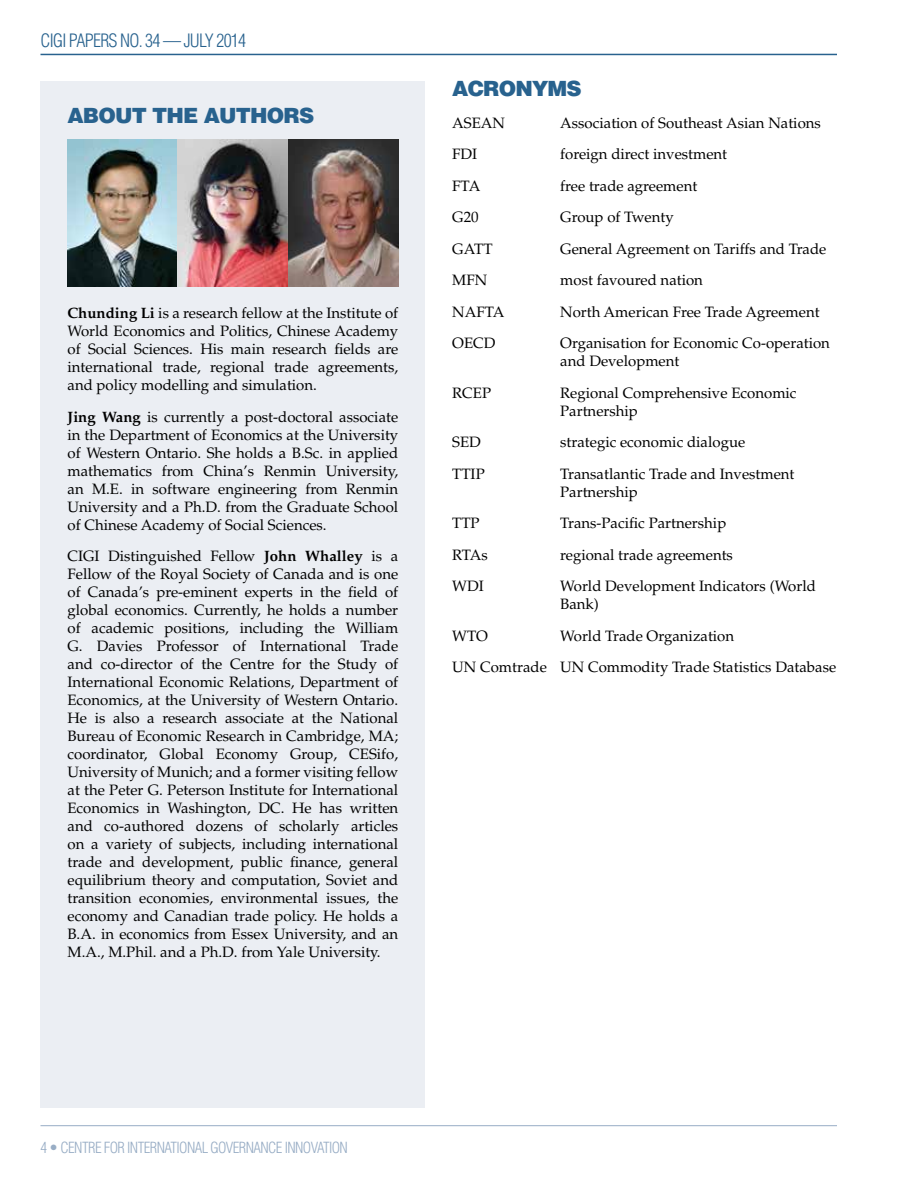
<style>
.page{position:relative;width:918px;height:1188px;background:#fff}
.page>*{position:absolute;margin:0;border:0;box-sizing:border-box;transform-origin:0 0}
.t1{font:900 21px "Helvetica LT Std";letter-spacing:-.04em;color:#28628e}
.t2{font:300 condensed 18px "Helvetica LT Std";letter-spacing:-.04em;color:#28628e}
.t3{font:15px/18px "Palatino LT Std";color:#000}
.t4{font:300 condensed 15px "Helvetica LT Std";letter-spacing:-.04em;color:#98adc5}
.s1{font-weight:700}
</style>
<div class="page">
<hr style="left:40px;top:54px;width:797px;height:1px;background:#28628e">
<hr style="left:40px;top:1125px;width:797px;height:1px;background:#98adc5">
<div style="left:40px;top:81px;width:385px;height:1026px;background:#ebeef3"></div>
<img style="left:68px;top:140px;width:330px;height:147px">
<p class="t2" style="left:40px;top:29px;width:46px">CIGI PAPERS</p>
<p class="t2" style="left:120px;top:29px;width:128px">NO. 34 — JULY 2014</p>
<h1 class="t1" style="left:68px;top:102px;width:248px">ABOUT THE AUTHORS</h1>
<p class="t3" style="left:68px;top:305px;width:332px;text-align:justify"><span class="s1">Chunding Li</span> is a research fellow at the Institute of World Economics and Politics, Chinese Academy of Social Sciences. His main research fields are international trade, regional trade agreements, and policy modelling and simulation.</p>
<p class="t3" style="left:68px;top:408px;width:332px;text-align:justify"><span class="s1">Jing Wang</span> is currently a post-doctoral associate in the Department of Economics at the University of Western Ontario. She holds a B.Sc. in applied mathematics from China’s Renmin University, an M.E. in software engineering from Renmin University and a Ph.D. from the Graduate School of Chinese Academy of Social Sciences.</p>
<p class="t3" style="left:68px;top:548px;width:332px;text-align:justify">CIGI Distinguished Fellow <span class="s1">John Whalley</span> is a Fellow of the Royal Society of Canada and is one of Canada’s pre-eminent experts in the field of global economics. Currently, he holds a number of academic positions, including the William G. Davies Professor of International Trade and co-director of the Centre for the Study of International Economic Relations, Department of Economics, at the University of Western Ontario.<br>He is also a research associate at the National Bureau of Economic Research in Cambridge, MA; coordinator, Global Economy Group, CESifo, University of Munich; and a former visiting fellow at the Peter G. Peterson Institute for International Economics in Washington, DC. He has written and co-authored dozens of scholarly articles on a variety of subjects, including international trade and development, public finance, general equilibrium theory and computation, Soviet and transition economies, environmental issues, the economy and Canadian trade policy. He holds a B.A. in economics from Essex University, and an M.A., M.Phil. and a Ph.D. from Yale University.</p>
<h1 class="t1" style="left:452px;top:75px;width:131px">ACRONYMS</h1>
<p class="t3" style="left:452px;top:114px;width:54px">ASEAN</p>
<p class="t3" style="left:560px;top:114px;width:262px">Association of Southeast Asian Nations</p>
<p class="t3" style="left:452px;top:145px;width:27px">FDI</p>
<p class="t3" style="left:560px;top:145px;width:168px">foreign direct investment</p>
<p class="t3" style="left:452px;top:177px;width:30px">FTA</p>
<p class="t3" style="left:560px;top:177px;width:139px">free trade agreement</p>
<p class="t3" style="left:452px;top:208px;width:28px">G20</p>
<p class="t3" style="left:560px;top:208px;width:115px">Group of Twenty</p>
<p class="t3" style="left:452px;top:240px;width:42px">GATT</p>
<p class="t3" style="left:560px;top:240px;width:268px">General Agreement on Tariffs and Trade</p>
<p class="t3" style="left:452px;top:271px;width:36px">MFN</p>
<p class="t3" style="left:560px;top:271px;width:144px">most favoured nation</p>
<p class="t3" style="left:452px;top:303px;width:54px">NAFTA</p>
<p class="t3" style="left:560px;top:303px;width:261px">North American Free Trade Agreement</p>
<p class="t3" style="left:452px;top:334px;width:45px">OECD</p>
<p class="t3" style="left:560px;top:334px;width:271px">Organisation for Economic Co-operation and Development</p>
<p class="t3" style="left:452px;top:384px;width:40px">RCEP</p>
<p class="t3" style="left:560px;top:384px;width:238px">Regional Comprehensive Economic<br>Partnership</p>
<p class="t3" style="left:452px;top:433px;width:30px">SED</p>
<p class="t3" style="left:560px;top:433px;width:186px">strategic economic dialogue</p>
<p class="t3" style="left:452px;top:465px;width:34px">TTIP</p>
<p class="t3" style="left:560px;top:465px;width:236px">Transatlantic Trade and Investment<br>Partnership</p>
<p class="t3" style="left:452px;top:514px;width:29px">TTP</p>
<p class="t3" style="left:560px;top:514px;width:168px">Trans-Pacific Partnership</p>
<p class="t3" style="left:452px;top:546px;width:37px">RTAs</p>
<p class="t3" style="left:560px;top:546px;width:174px">regional trade agreements</p>
<p class="t3" style="left:452px;top:577px;width:33px">WDI</p>
<p class="t3" style="left:560px;top:577px;width:257px">World Development Indicators (World<br>Bank)</p>
<p class="t3" style="left:452px;top:627px;width:37px">WTO</p>
<p class="t3" style="left:452px;top:620px;width:386px;line-height:31.5px;text-align:center">World Trade Organization<br>UN Comtrade UN Commodity Trade Statistics Database</p>
<p class="t4" style="left:40px;top:1138px;width:309px">4 • CENTRE FOR INTERNATIONAL GOVERNANCE INNOVATION</p>
</div>
